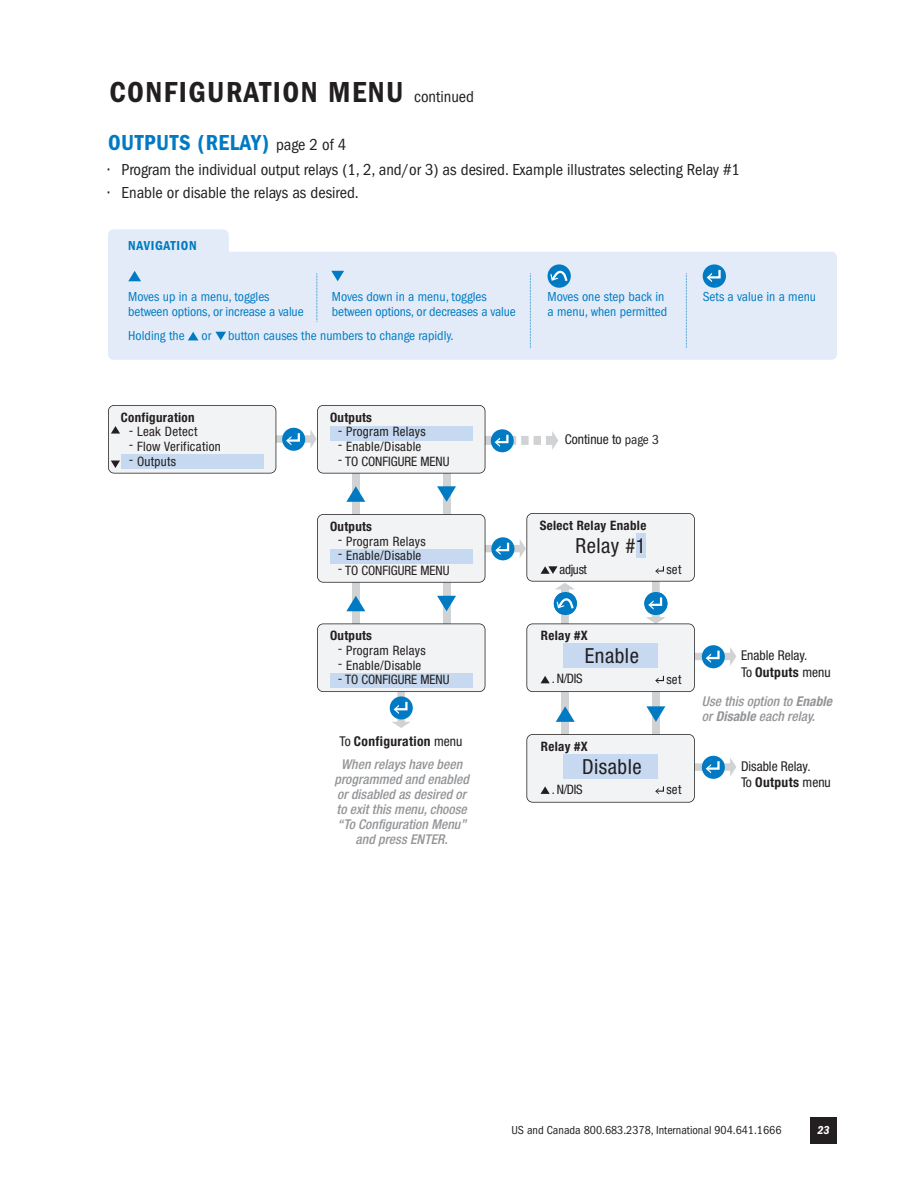
<style>
.page{position:relative;width:918px;height:1188px;background:#fff}
.page>*{position:absolute;margin:0;border:0;box-sizing:border-box;transform-origin:0 0}
.t1{font:600 condensed 30px "Franklin Gothic";letter-spacing:.05em;color:#231f20}
.t2{font:600 condensed 22.5px "Franklin Gothic";letter-spacing:.025em;color:#007bc3}
.t3{font:condensed 20.85px "Helvetica Neue";letter-spacing:.025em;color:#231f20}
.t4{font:condensed 16.5px "Franklin Gothic";color:#231f20}
.t5{font:condensed 13.5px/15px "Franklin Gothic";color:#007bc3}
.t6{font:italic 500 condensed 13.5px/15px "Helvetica Neue";letter-spacing:.005em;color:#939598}
.t7{font:condensed 13.5px/16.5px "Helvetica Neue";color:#231f20}
.t8{font:700 condensed 13.5px "Helvetica Neue";letter-spacing:.025em;color:#231f20}
.t9{font:600 condensed 13.5px "Franklin Gothic";letter-spacing:.05em;color:#007bc3}
.t10{font:condensed 13.05px "Helvetica Neue";letter-spacing:.025em;color:#231f20}
.t11{font:700 condensed 13.05px "Helvetica Neue";letter-spacing:.025em;color:#231f20}
.t12{font:condensed 13.05px "Helvetica Neue";color:#231f20}
.t13{font:condensed 12px "Franklin Gothic";color:#231f20}
.t14{font:italic 600 condensed 12px "Franklin Gothic";color:#fff}
.s1{font-weight:400;font-size:16.5px}
.s2{font-weight:400;font-size:16.5px;color:#231f20}
.s3{font-family:"Franklin Gothic"}
.s4{font-weight:700}
.s5{font-weight:400}
</style>
<div class="page">
<div style="left:810px;top:1117px;width:27px;height:27px;background:#231f20"></div>
<svg style="left:552px;top:431px;width:6px;height:19px"></svg>
<div style="left:546px;top:436px;width:7px;height:9px;background:#d1d2d4"></div>
<svg style="left:282px;top:428px;width:23px;height:23px"></svg>
<svg style="left:276px;top:429px;width:41px;height:20px"></svg>
<svg style="left:554px;top:592px;width:23px;height:23px"></svg>
<svg style="left:555px;top:583px;width:20px;height:41px"></svg>
<div style="left:644px;top:592px;width:23px;height:23px;background:#007bc3;border-radius:50%"></div>
<svg style="left:491px;top:537px;width:23px;height:23px"></svg>
<svg style="left:485px;top:539px;width:41px;height:19px"></svg>
<svg style="left:390px;top:696px;width:23px;height:23px"></svg>
<svg style="left:392px;top:692px;width:19px;height:36px"></svg>
<div style="left:352px;top:465px;width:7px;height:216px;background:#d1d2d4"></div>
<div style="left:443px;top:465px;width:7px;height:216px;background:#d1d2d4"></div>
<svg style="left:346px;top:596px;width:19px;height:15px"></svg>
<svg style="left:437px;top:596px;width:19px;height:15px"></svg>
<div style="left:561px;top:636px;width:8px;height:118px;background:#d1d2d4"></div>
<div style="left:652px;top:636px;width:8px;height:118px;background:#d1d2d4"></div>
<svg style="left:556px;top:706px;width:19px;height:16px"></svg>
<svg style="left:647px;top:706px;width:18px;height:16px"></svg>
<div style="left:108px;top:405px;width:168px;height:68px;background:#f2f3f4;border-radius:6px"></div>
<div style="left:108px;top:405px;width:168px;height:69px;border:2px solid #231f20;border-radius:6px"></div>
<div style="left:121px;top:454px;width:142px;height:14px;background:#c6d9f0"></div>
<div style="left:527px;top:513px;width:167px;height:68px;background:#f2f3f4;border-radius:6px"></div>
<div style="left:526px;top:513px;width:169px;height:69px;border:2px solid #231f20;border-radius:6px"></div>
<div style="left:637px;top:533px;width:9px;height:25px;background:#c6d9f0"></div>
<svg style="left:541px;top:566px;width:17px;height:8px"></svg>
<svg style="left:646px;top:566px;width:19px;height:58px"></svg>
<div style="left:702px;top:645px;width:23px;height:23px;background:#007bc3;border-radius:50%"></div>
<svg style="left:695px;top:647px;width:41px;height:19px"></svg>
<div style="left:527px;top:624px;width:167px;height:68px;background:#f2f3f4;border-radius:6px"></div>
<div style="left:526px;top:624px;width:169px;height:68px;border:2px solid #231f20;border-radius:6px"></div>
<div style="left:563px;top:644px;width:94px;height:24px;background:#c6d9f0"></div>
<svg style="left:541px;top:676px;width:9px;height:7px"></svg>
<svg style="left:655px;top:675px;width:9px;height:9px"></svg>
<div style="left:317px;top:405px;width:168px;height:68px;background:#f2f3f4;border-radius:6px"></div>
<div style="left:317px;top:405px;width:168px;height:69px;border:2px solid #231f20;border-radius:6px"></div>
<div style="left:330px;top:426px;width:142px;height:14px;background:#c6d9f0"></div>
<div style="left:317px;top:514px;width:168px;height:68px;background:#f2f3f4;border-radius:6px"></div>
<div style="left:317px;top:514px;width:168px;height:69px;border:2px solid #231f20;border-radius:6px"></div>
<div style="left:330px;top:549px;width:142px;height:15px;background:#c6d9f0"></div>
<svg style="left:346px;top:486px;width:19px;height:16px"></svg>
<svg style="left:437px;top:486px;width:19px;height:16px"></svg>
<div style="left:317px;top:624px;width:168px;height:68px;background:#f2f3f4;border-radius:6px"></div>
<div style="left:317px;top:624px;width:168px;height:68px;border:2px solid #231f20;border-radius:6px"></div>
<div style="left:330px;top:673px;width:142px;height:15px;background:#c6d9f0"></div>
<svg style="left:702px;top:756px;width:23px;height:23px"></svg>
<svg style="left:695px;top:757px;width:41px;height:20px"></svg>
<div style="left:527px;top:734px;width:167px;height:68px;background:#f2f3f4;border-radius:6px"></div>
<div style="left:526px;top:734px;width:169px;height:69px;border:2px solid #231f20;border-radius:6px"></div>
<div style="left:563px;top:754px;width:94px;height:25px;background:#c6d9f0"></div>
<svg style="left:541px;top:786px;width:9px;height:8px"></svg>
<svg style="left:655px;top:786px;width:9px;height:8px"></svg>
<div style="left:491px;top:429px;width:23px;height:23px;background:#007bc3;border-radius:50%"></div>
<svg style="left:355px;top:432px;width:186px;height:15px"></svg>
<svg style="left:111px;top:461px;width:9px;height:7px"></svg>
<svg style="left:111px;top:426px;width:9px;height:8px"></svg>
<div style="left:108px;top:230px;width:121px;height:91px;background:#e2ebf7;border-radius:5px"></div>
<div style="left:108px;top:252px;width:729px;height:108px;background:#e2ebf7;border-radius:5px"></div>
<svg style="left:128px;top:271px;width:13px;height:10px"></svg>
<svg style="left:331px;top:271px;width:13px;height:10px"></svg>
<svg style="left:316px;top:273px;width:1px;height:49px"></svg>
<svg style="left:530px;top:273px;width:1px;height:75px"></svg>
<div style="left:703px;top:264px;width:23px;height:24px;background:#007bc3;border-radius:50%"></div>
<svg style="left:706px;top:269px;width:15px;height:13px"></svg>
<div style="left:548px;top:264px;width:23px;height:24px;background:#007bc3;border-radius:50%"></div>
<svg style="left:550px;top:270px;width:19px;height:13px"></svg>
<svg style="left:686px;top:273px;width:1px;height:75px"></svg>
<svg style="left:188px;top:332px;width:10px;height:8px"></svg>
<svg style="left:215px;top:332px;width:11px;height:8px"></svg>
<h1 class="t1" style="left:110px;top:82px;width:366px">CONFIGURATION MENU <span class="s1">continued</span></h1>
<h2 class="t2" style="left:108px;top:135px;width:240px">OUTPUTS (RELAY) <span class="s2">page 2 of 4</span></h2>
<p class="t4" style="left:108px;top:164px;width:633px">• Program the individual output relays (1, 2, and/or 3) as desired. Example illustrates selecting Relay #1</p>
<p class="t4" style="left:108px;top:187px;width:252px">• Enable or disable the relays as desired.</p>
<p class="t9" style="left:128px;top:241px;width:70px">NAVIGATION</p>
<p class="t5" style="left:128px;top:290px;width:177px">Moves up in a menu, toggles between options, or increase a value</p>
<p class="t5" style="left:332px;top:290px;width:186px">Moves down in a menu, toggles between options, or decreases a value</p>
<p class="t5" style="left:128px;top:330px;width:327px">Holding the or button causes the numbers to change rapidly.</p>
<p class="t5" style="left:548px;top:290px;width:121px">Moves one step back in a menu, when permitted</p>
<p class="t5" style="left:703px;top:290px;width:115px">Sets a value in a menu</p>
<p class="t11" style="left:121px;top:412px;width:75px">Configuration</p>
<p class="t10" style="left:129px;top:427px;width:70px">- Leak Detect</p>
<p class="t10" style="left:129px;top:442px;width:94px">- Flow Verification</p>
<p class="t10" style="left:129px;top:457px;width:49px">- Outputs</p>
<p class="t11" style="left:330px;top:412px;width:44px">Outputs</p>
<p class="t10" style="left:338px;top:427px;width:89px">- Program Relays</p>
<p class="t10" style="left:338px;top:442px;width:85px">- Enable/Disable</p>
<p class="t12" style="left:338px;top:457px;width:113px">- TO CONFIGURE MENU</p>
<p class="t11" style="left:330px;top:521px;width:44px">Outputs</p>
<p class="t10" style="left:338px;top:536px;width:89px">- Program Relays</p>
<p class="t10" style="left:338px;top:551px;width:85px">- Enable/Disable</p>
<p class="t12" style="left:338px;top:566px;width:113px">- TO CONFIGURE MENU</p>
<p class="t11" style="left:330px;top:631px;width:44px">Outputs</p>
<p class="t10" style="left:338px;top:646px;width:89px">- Program Relays</p>
<p class="t10" style="left:338px;top:660px;width:85px">- Enable/Disable</p>
<p class="t12" style="left:338px;top:675px;width:113px">- TO CONFIGURE MENU</p>
<p class="t7" style="left:565px;top:432px;width:96px">Continue to <span class="s3">page 3</span></p>
<p class="t11" style="left:540px;top:520px;width:108px">Select Relay Enable</p>
<h3 class="t3" style="left:575px;top:538px;width:72px">Relay #1</h3>
<p class="t10" style="left:560px;top:564px;width:29px">adjust</p>
<p class="t10" style="left:666px;top:565px;width:17px">set</p>
<p class="t11" style="left:541px;top:631px;width:48px">Relay #X</p>
<h3 class="t3" style="left:585px;top:648px;width:56px">Enable</h3>
<p class="t7" style="left:741px;top:648px;width:91px">Enable Relay.<br>To <span class="s4">Outputs</span> menu</p>
<p class="t10" style="left:552px;top:674px;width:32px">. N/DIS</p>
<p class="t10" style="left:666px;top:674px;width:17px">set</p>
<p class="t6" style="left:702px;top:695px;width:132px">Use this option to <span class="s4">Enable </span>or <span class="s4">Disable</span> each relay.</p>
<p class="t8" style="left:339px;top:736px;width:124px"><span class="s5">To</span> Configuration <span class="s5">menu</span></p>
<p class="t11" style="left:541px;top:741px;width:48px">Relay #X</p>
<h3 class="t3" style="left:582px;top:759px;width:61px">Disable</h3>
<p class="t7" style="left:741px;top:759px;width:91px">Disable Relay.<br>To <span class="s4">Outputs</span> menu</p>
<p class="t6" style="left:334px;top:758px;width:136px;text-align:center">When relays have been programmed and enabled or disabled as desired or to exit this menu, choose “To Configuration Menu” and press ENTER.</p>
<p class="t10" style="left:552px;top:785px;width:32px">. N/DIS</p>
<p class="t10" style="left:666px;top:785px;width:17px">set</p>
<p class="t13" style="left:511px;top:1126px;width:272px">US and Canada 800.683.2378, International 904.641.1666</p>
<p class="t14" style="left:817px;top:1125px;width:14px">23</p>
</div>
